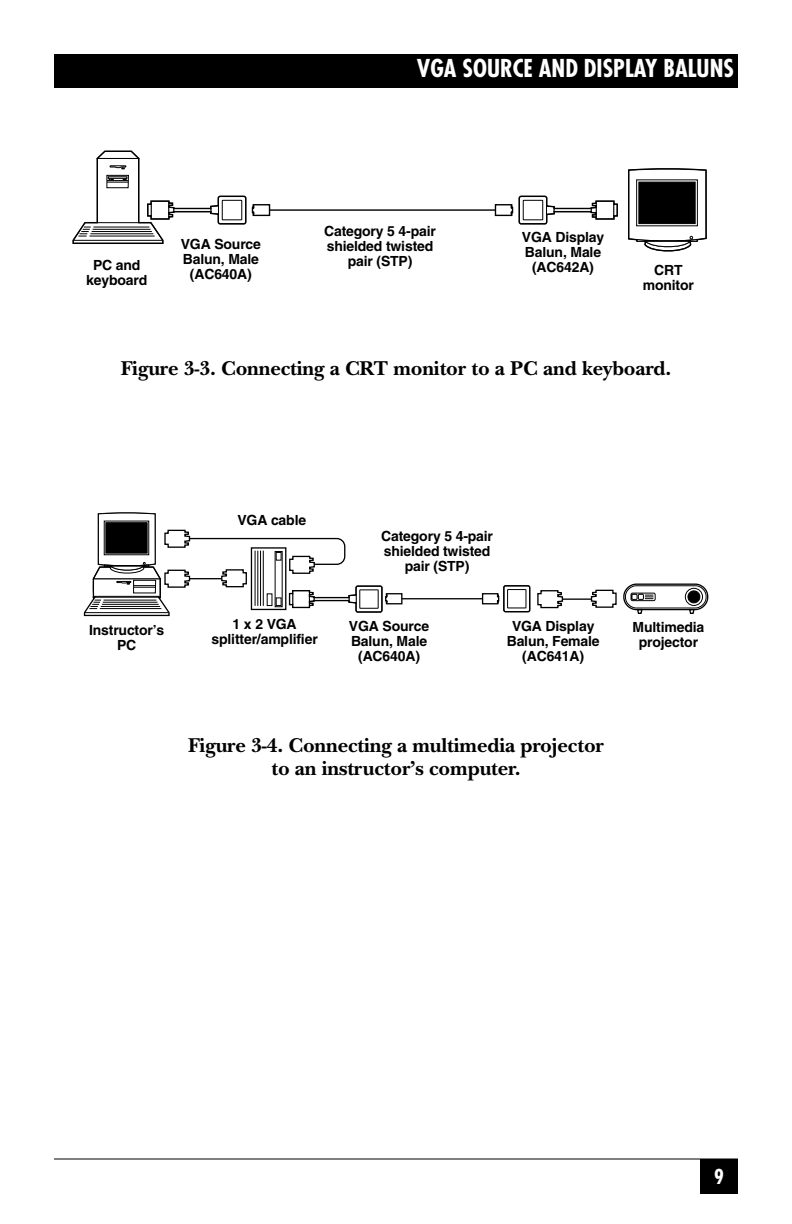
<style>
.page{position:relative;width:792px;height:1224px;background:#fff}
.page>*{position:absolute;margin:0;border:0;box-sizing:border-box;transform-origin:0 0}
.t1{font:700 condensed 24px "Futura";color:#fff}
.t2{font:700 20.8px/23px "New Baskerville";letter-spacing:-.005em;color:#000;text-align:center}
.t3{font:700 condensed 20px "Futura";color:#fff}
.t4{font:700 14px/15px "Helvetica";letter-spacing:-.01em;color:#000;text-align:center}
</style>
<div class="page">
<div style="left:54px;top:54px;width:684px;height:34px;background:#000"></div>
<div style="left:700px;top:1159px;width:38px;height:35px;background:#000"></div>
<hr style="left:399px;top:598px;width:92px;height:1px;background:#000">
<svg style="left:481px;top:593px;width:19px;height:12px"></svg>
<svg style="left:623px;top:584px;width:85px;height:26px"></svg>
<div style="left:625px;top:585px;width:81px;height:23px;background:#fff;border:1px solid #000;border-radius:11px"></div>
<svg style="left:636px;top:608px;width:60px;height:6px"></svg>
<svg style="left:685px;top:588px;width:18px;height:18px"></svg>
<div style="left:688px;top:591px;width:12px;height:12px;background:#000;border:1px solid #000;border-radius:50%"></div>
<svg style="left:630px;top:592px;width:26px;height:9px"></svg>
<svg style="left:504px;top:585px;width:26px;height:27px"></svg>
<div style="left:507px;top:589px;width:19px;height:19px;background:#fff;border:1px solid #000"></div>
<div style="left:503px;top:585px;width:27px;height:27px;border:1px solid #000;border-radius:2px"></div>
<svg style="left:83px;top:513px;width:320px;height:104px"></svg>
<hr style="left:562px;top:598px;width:31px;height:2px;background:#000">
<svg style="left:537px;top:590px;width:27px;height:19px"></svg>
<svg style="left:590px;top:589px;width:27px;height:19px"></svg>
<svg style="left:628px;top:168px;width:79px;height:84px"></svg>
<div style="left:636px;top:180px;width:62px;height:46px;border:1px solid #000"></div>
<div style="left:639px;top:182px;width:57px;height:42px;background:#000;border:1px solid #000"></div>
<svg style="left:72px;top:150px;width:546px;height:94px"></svg>
<hr style="left:54px;top:1158px;width:684px;height:2px;background:#000">
<h1 class="t1" style="left:417px;top:58px;width:319px">VGA SOURCE AND DISPLAY BALUNS</h1>
<p class="t4" style="left:324px;top:225px;width:113px">Category 5 4-pair shielded twisted pair (STP)</p>
<p class="t4" style="left:522px;top:231px;width:84px">VGA Display<br>Balun, Male (AC642A)</p>
<p class="t4" style="left:181px;top:238px;width:82px">VGA Source<br>Balun, Male (AC640A)</p>
<p class="t4" style="left:86px;top:259px;width:63px">PC and keyboard</p>
<p class="t4" style="left:643px;top:264px;width:53px">CRT monitor</p>
<h2 class="t2" style="left:121px;top:359px;width:552px">Figure 3-3. Connecting a CRT monitor to a PC and keyboard.</h2>
<p class="t4" style="left:237px;top:514px;width:70px">VGA cable</p>
<p class="t4" style="left:381px;top:530px;width:113px">Category 5 4-pair shielded twisted pair (STP)</p>
<p class="t4" style="left:212px;top:618px;width:108px">1 x 2 VGA splitter/amplifier</p>
<p class="t4" style="left:349px;top:620px;width:82px">VGA Source<br>Balun, Male (AC640A)</p>
<p class="t4" style="left:507px;top:619px;width:95px">VGA Display<br>Balun, Female (AC641A)</p>
<p class="t4" style="left:89px;top:624px;width:77px">Instructor’s<br>PC</p>
<p class="t4" style="left:633px;top:621px;width:73px">Multimedia projector</p>
<h2 class="t2" style="left:188px;top:736px;width:417px">Figure 3-4. Connecting a multimedia projector to an instructor’s computer.</h2>
<h3 class="t3" style="left:714px;top:1168px;width:11px">9</h3>
</div>
